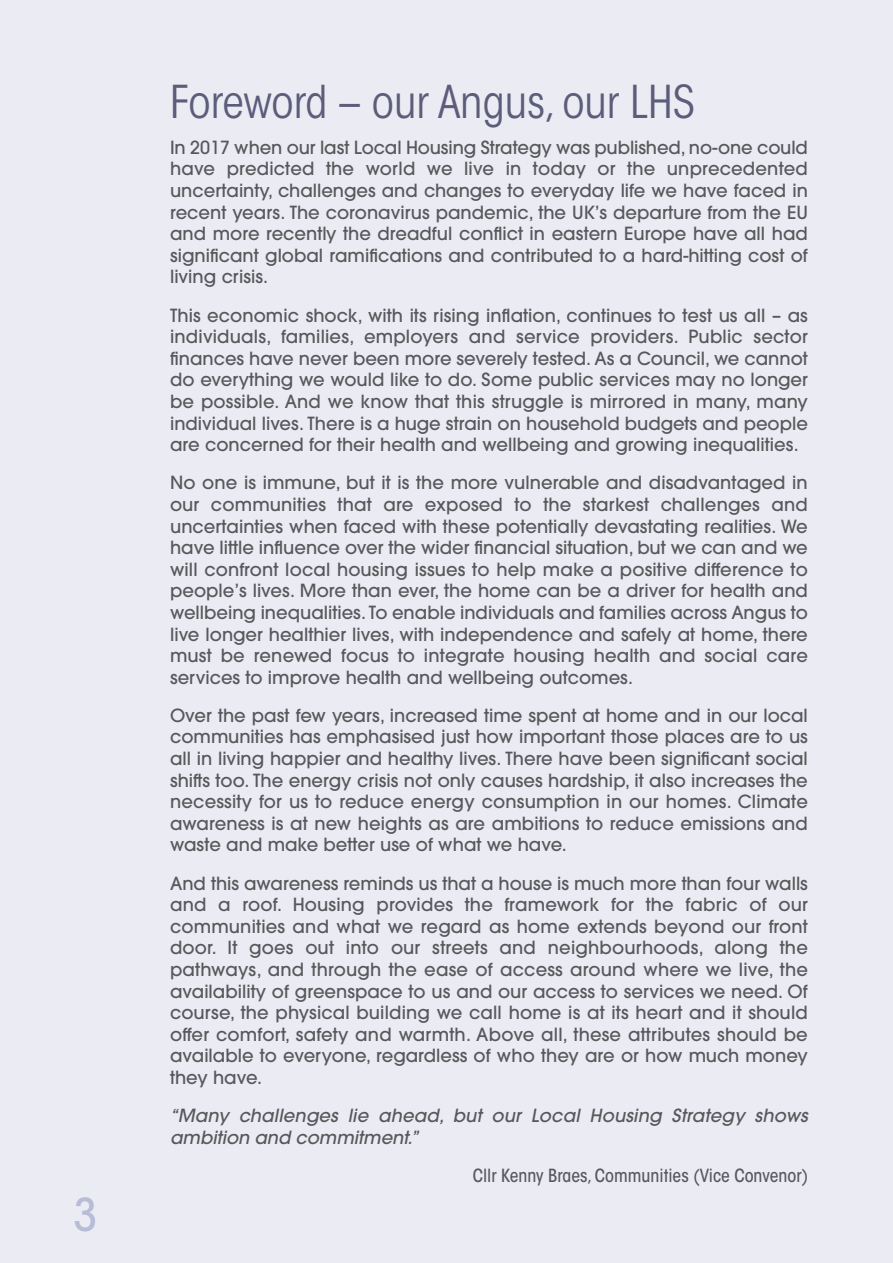
<style>
.page{position:relative;width:893px;height:1263px;background:#ebecf3}
.page>*{position:absolute;margin:0;border:0;box-sizing:border-box;transform-origin:0 0}
.t1{font:condensed 45px "ITC Avant Garde Std";color:#5d5c7b}
.t2{font:500 condensed 45px "ITC Avant Garde Std";color:#b7bcd7}
.t3{font:500 18px/21.6px "ITC Avant Garde Std";color:#57585a;text-align:justify}
.t4{font:italic 500 18px/21.6px "ITC Avant Garde Std";letter-spacing:.01em;color:#57585a}
.t5{font:500 condensed 18px "ITC Avant Garde Std";color:#57585a}
</style>
<div class="page">
<h1 class="t2" style="left:73px;top:1189px;width:25px">3</h1>
<h2 class="t1" style="left:170px;top:85px;width:526px">Foreword – our Angus, our LHS</h2>
<p class="t3" style="left:170px;top:138px;width:639px">In 2017 when our last Local Housing Strategy was published, no-one could have predicted the world we live in today or the unprecedented uncertainty, challenges and changes to everyday life we have faced in recent years. The coronavirus pandemic, the UK’s departure from the EU and more recently the dreadful conflict in eastern Europe have all had significant global ramifications and contributed to a hard-hitting cost of living crisis.</p>
<p class="t3" style="left:170px;top:306px;width:639px">This economic shock, with its rising inflation, continues to test us all – as individuals, families, employers and service providers. Public sector finances have never been more severely tested. As a Council, we cannot do everything we would like to do. Some public services may no longer be possible. And we know that this struggle is mirrored in many, many individual lives. There is a huge strain on household budgets and people are concerned for their health and wellbeing and growing inequalities.</p>
<p class="t3" style="left:170px;top:474px;width:639px">No one is immune, but it is the more vulnerable and disadvantaged in our communities that are exposed to the starkest challenges and uncertainties when faced with these potentially devastating realities. We have little influence over the wider financial situation, but we can and we will confront local housing issues to help make a positive difference to people’s lives. More than ever, the home can be a driver for health and wellbeing inequalities. To enable individuals and families across Angus to live longer healthier lives, with independence and safely at home, there must be renewed focus to integrate housing health and social care services to improve health and wellbeing outcomes.</p>
<p class="t3" style="left:170px;top:706px;width:639px">Over the past few years, increased time spent at home and in our local communities has emphasised just how important those places are to us all in living happier and healthy lives. There have been significant social shifts too. The energy crisis not only causes hardship, it also increases the necessity for us to reduce energy consumption in our homes. Climate awareness is at new heights as are ambitions to reduce emissions and waste and make better use of what we have.</p>
<p class="t3" style="left:170px;top:874px;width:639px">And this awareness reminds us that a house is much more than four walls and a roof. Housing provides the framework for the fabric of our communities and what we regard as home extends beyond our front door. It goes out into our streets and neighbourhoods, along the pathways, and through the ease of access around where we live, the availability of greenspace to us and our access to services we need. Of course, the physical building we call home is at its heart and it should offer comfort, safety and warmth. Above all, these attributes should be available to everyone, regardless of who they are or how much money they have.</p>
<p class="t4" style="left:170px;top:1106px;width:639px">“Many challenges lie ahead, but our Local Housing Strategy shows ambition and commitment.”</p>
<p class="t5" style="left:473px;top:1165px;width:337px">Cllr Kenny Braes, Communities (Vice Convenor)</p>
</div>
